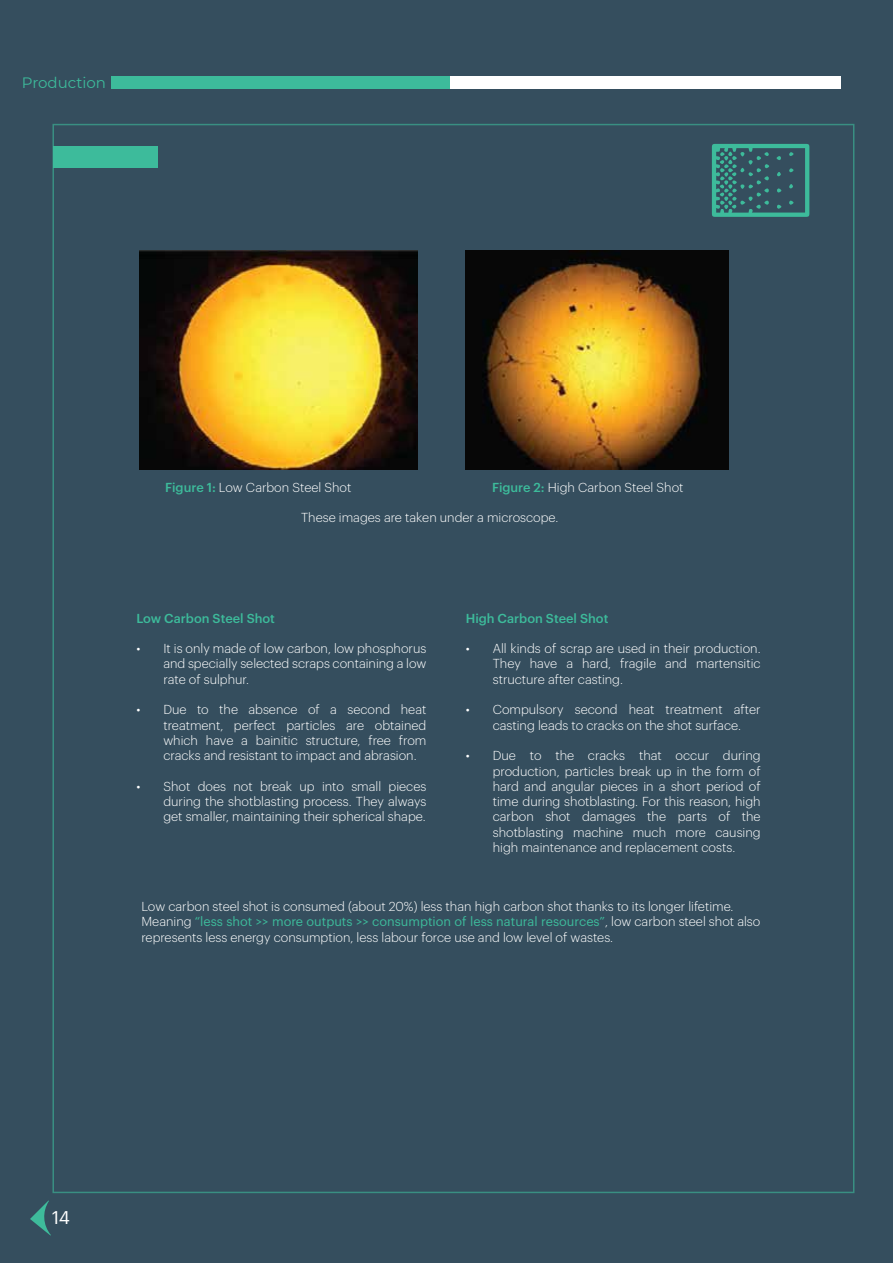
<style>
.page{position:relative;width:893px;height:1263px;background:#354e5e}
.page>*{position:absolute;margin:0;border:0;box-sizing:border-box;transform-origin:0 0}
.t1{font:18px "Graphik";color:#fff}
.t2{font:15px "Montserrat";color:#3dbb9b}
.t3{font:300 12.75px/15.3px "Graphik";color:#fff;text-align:justify}
.t4{font:500 12.75px "Graphik";color:#3dbb9b}
.s1{font-weight:500;color:#3dbb9b}
.s2{font-weight:400;color:#3dbb9b}
</style>
<div class="page">
<div style="left:53px;top:146px;width:105px;height:21px;background:#3dbb9b"></div>
<div style="left:450px;top:76px;width:390px;height:13px;background:#fff"></div>
<div style="left:112px;top:76px;width:338px;height:13px;background:#3dbb9b"></div>
<svg style="left:712px;top:144px;width:97px;height:73px"></svg>
<img style="left:139px;top:250px;width:279px;height:219px">
<img style="left:466px;top:250px;width:263px;height:219px">
<svg style="left:30px;top:1200px;width:21px;height:35px"></svg>
<p class="t2" style="left:22px;top:73px;width:86px">Production</p>
<p class="t3" style="left:165px;top:479px;width:188px"><span class="s1">Figure 1:</span> Low Carbon Steel Shot</p>
<p class="t3" style="left:492px;top:479px;width:193px"><span class="s1">Figure 2:</span> High Carbon Steel Shot</p>
<p class="t3" style="left:301px;top:509px;width:259px">These images are taken under a microscope.</p>
<p class="t4" style="left:136px;top:608px;width:140px">Low Carbon Steel Shot</p>
<p class="t3" style="left:163px;top:640px;width:264px;text-indent:-27px">• It is only made of low carbon, low phosphorus and specially selected scraps containing a low rate of sulphur.</p>
<p class="t3" style="left:163px;top:701px;width:264px;text-indent:-27px">• Due to the absence of a second heat treatment, perfect particles are obtained which have a bainitic structure, free from cracks and resistant to impact and abrasion.</p>
<p class="t3" style="left:163px;top:778px;width:265px;text-indent:-27px">• Shot does not break up into small pieces during the shotblasting process. They always get smaller, maintaining their spherical shape.</p>
<p class="t4" style="left:466px;top:608px;width:144px">High Carbon Steel Shot</p>
<p class="t3" style="left:493px;top:640px;width:269px;text-indent:-27px">• All kinds of scrap are used in their production.<br>They have a hard, fragile and martensitic structure after casting.</p>
<p class="t3" style="left:466px;top:701px;width:296px;text-align:center">• Compulsory second heat treatment after casting leads to cracks on the shot surface.</p>
<p class="t3" style="left:493px;top:747px;width:269px;text-indent:-27px">• Due to the cracks that occur during production, particles break up in the form of hard and angular pieces in a short period of time during shotblasting. For this reason, high carbon shot damages the parts of the shotblasting machine much more causing high maintenance and replacement costs.</p>
<p class="t3" style="left:141px;top:898px;width:620px;text-align:left">Low carbon steel shot is consumed (about 20%) less than high carbon shot thanks to its longer lifetime.<br>Meaning <span class="s2">“less shot &gt;&gt; more outputs &gt;&gt; consumption of less natural resources”</span>, low carbon steel shot also represents less energy consumption, less labour force use and low level of wastes.</p>
<h1 class="t1" style="left:52px;top:1204px;width:19px">14</h1>
</div>
